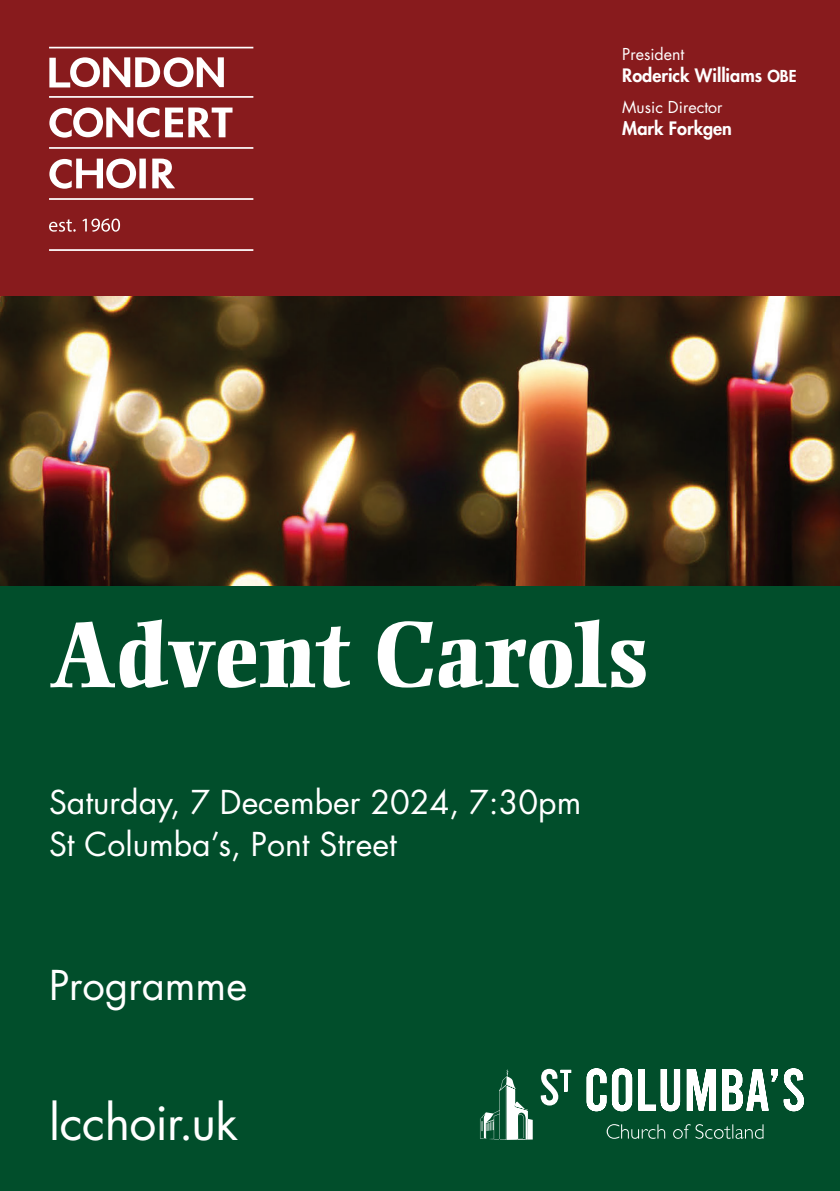
<style>
.page{position:relative;width:840px;height:1191px;background:#fff}
.page>*{position:absolute;margin:0;border:0;box-sizing:border-box;transform-origin:0 0}
.t1{font:800 92px "Ellington MT Std";letter-spacing:-.005em;color:#fff}
.t2{font:48px "Futura Std";letter-spacing:-.01em;color:#fff}
.t3{font:40px "Futura Std";color:#fff}
.t4{font:32px "Futura Std";color:#fff}
.t5{font:800 18px "Futura Std";color:#fff}
.t6{font:16px "Futura Std";color:#fff}
.s1{font-size:16px}
</style>
<div class="page">
<div style="left:0;top:0;width:839px;height:296px;background:#881b1d"></div>
<div style="left:0;top:585px;width:839px;height:606px;background:#014e2b"></div>
<svg style="left:49px;top:47px;width:204px;height:204px"></svg>
<img style="left:0;top:296px;width:839px;height:289px">
<svg style="left:480px;top:1068px;width:323px;height:71px"></svg>
<p class="t6" style="left:622px;top:44px;width:64px">President</p>
<p class="t5" style="left:622px;top:64px;width:176px">Roderick Williams <span class="s1">OBE</span></p>
<p class="t6" style="left:622px;top:96px;width:102px">Music Director</p>
<p class="t5" style="left:622px;top:116px;width:111px">Mark Forkgen</p>
<p class="t1" style="left:49px;top:599px;width:601px">Advent Carols</p>
<p class="t4" style="left:49px;top:782px;width:533px">Saturday, 7 December 2024, 7:30pm</p>
<p class="t4" style="left:49px;top:824px;width:349px">St Columba’s, Pont Street</p>
<p class="t3" style="left:49px;top:960px;width:199px">Programme</p>
<p class="t2" style="left:49px;top:1091px;width:190px">lcchoir.uk</p>
</div>
